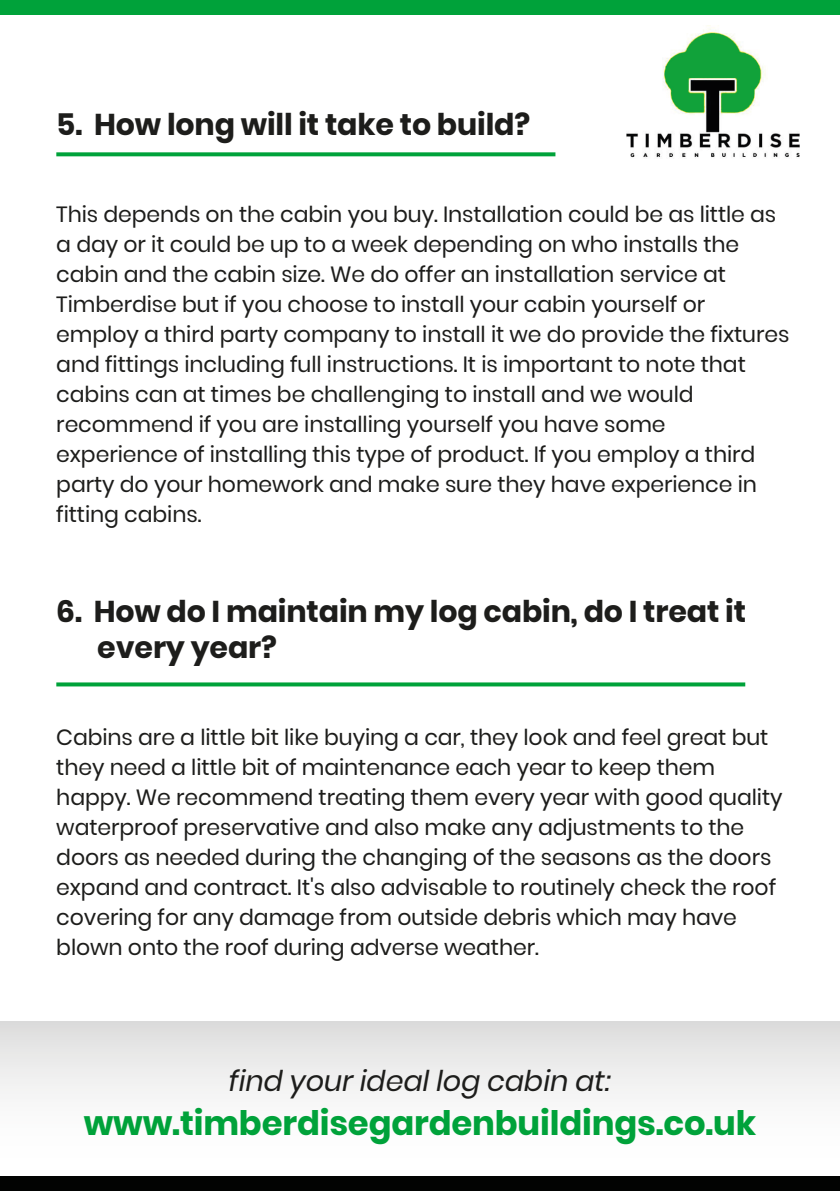
<style>
.page{position:relative;width:840px;height:1191px;background:#fff}
.page>*{position:absolute;margin:0;border:0;box-sizing:border-box;transform-origin:0 0}
.t1{font:700 33.8px "Poppins";letter-spacing:-.005em;color:#00a23a}
.t2{font:700 30px/36px "Poppins";letter-spacing:-.005em;color:#1d1d1b}
.t3{font:italic 28.6px "Poppins";letter-spacing:-.005em;color:#1d1d1b}
.t4{font:22px/30px "Poppins";letter-spacing:-.005em;color:#1d1d1b}
</style>
<div class="page">
<div style="left:0;top:1021px;width:839px;height:155px;background:linear-gradient(to bottom,#e0e0e0,#fff)"></div>
<div style="left:0;top:0;width:839px;height:14px;background:#00a23a"></div>
<svg style="left:56px;top:152px;width:499px;height:4px;background:#15a94a"></svg>
<svg style="left:56px;top:682px;width:688px;height:4px;background:#1cac50"></svg>
<div style="left:0;top:1176px;width:839px;height:15px;background:#020302"></div>
<img style="left:626px;top:28px;width:172px;height:130px">
<h2 class="t2" style="left:56px;top:107px;width:475px">5. How long will it take to build?</h2>
<p class="t4" style="left:56px;top:199px;width:734px">This depends on the cabin you buy. Installation could be as little as a day or it could be up to a week depending on who installs the cabin and the cabin size. We do offer an installation service at Timberdise but if you choose to install your cabin yourself or employ a third party company to install it we do provide the fixtures and fittings including full instructions. It is important to note that cabins can at times be challenging to install and we would recommend if you are installing yourself you have some experience of installing this type of product. If you employ a third party do your homework and make sure they have experience in fitting cabins.</p>
<h2 class="t2" style="left:97px;top:594px;width:650px;text-indent:-41px">6. How do I maintain my log cabin, do I treat it every year?</h2>
<p class="t4" style="left:56px;top:722px;width:727px">Cabins are a little bit like buying a car, they look and feel great but they need a little bit of maintenance each year to keep them happy. We recommend treating them every year with good quality waterproof preservative and also make any adjustments to the doors as needed during the changing of the seasons as the doors expand and contract. It's also advisable to routinely check the roof covering for any damage from outside debris which may have blown onto the roof during adverse weather.</p>
<h3 class="t3" style="left:229px;top:1064px;width:382px">find your ideal log cabin at:</h3>
<h1 class="t1" style="left:84px;top:1103px;width:673px">www.timberdisegardenbuildings.co.uk</h1>
</div>
